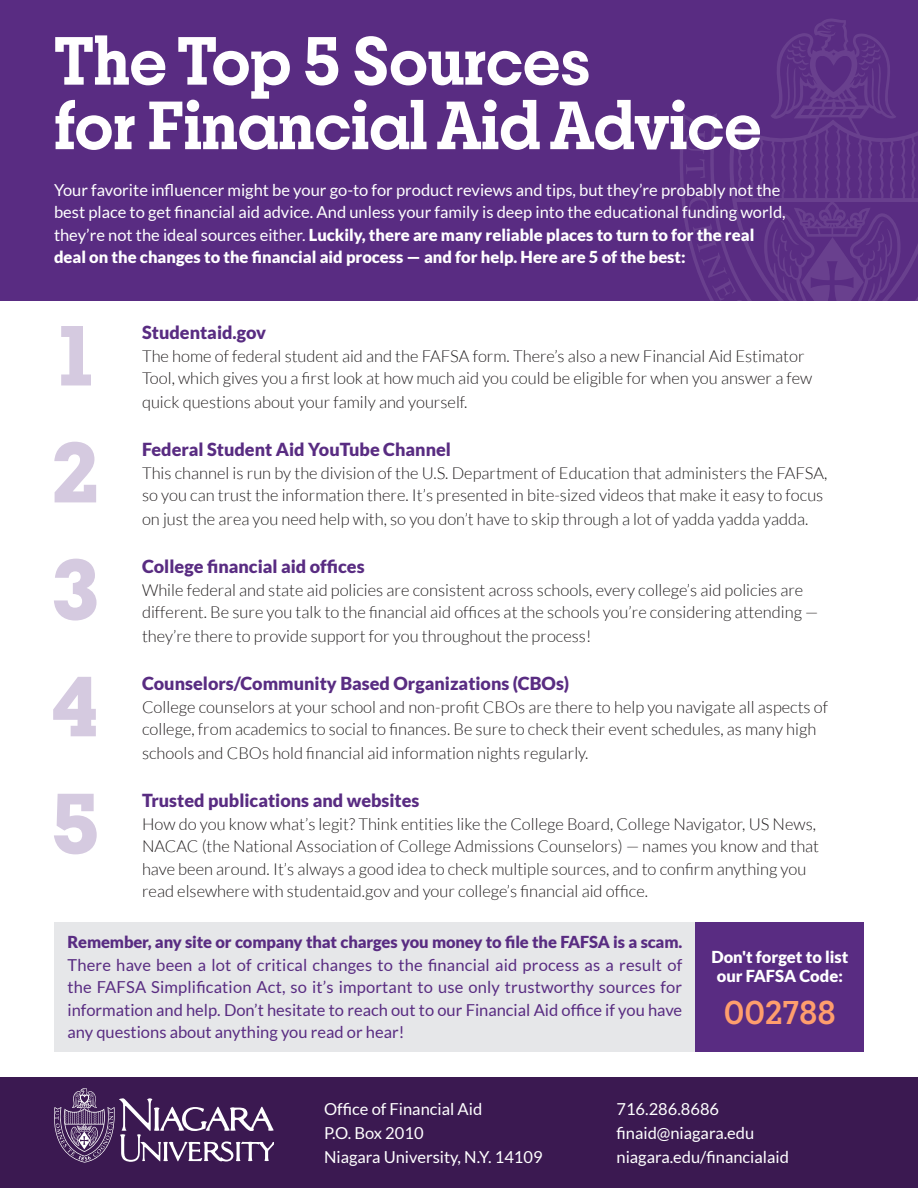
<style>
.page{position:relative;width:918px;height:1188px;background:#fff}
.page>*{position:absolute;margin:0;border:0;box-sizing:border-box;transform-origin:0 0}
.t1{font:700 90px "Breton";color:#d5cae0}
.t2{font:600 72px/64.5px "Breton";color:#fff}
.t3{font:500 34.8px "Breton";color:#ff9e6d}
.t4{font:900 18px "Lato";color:#592c82}
.t5{font:300 16.5px/22.5px "Lato";color:#231f20}
.t6{font:16.5px/22.5px "Lato";color:#fff}
.t7{font:16.5px/22.5px "Lato";color:#592c82;text-align:justify}
.t8{font:900 16.5px/19.8px "Lato";color:#fff;text-align:center}
.s1{font-weight:900}
</style>
<div class="page">
<div style="left:0;top:0;width:918px;height:300px;background:#592c82"></div>
<div style="left:0;top:1078px;width:918px;height:110px;background:#3b1951"></div>
<svg style="left:54px;top:1089px;width:220px;height:74px"></svg>
<svg style="left:680px;top:113px;width:37px;height:124px"></svg>
<svg style="left:685px;top:131px;width:20px;height:47px"></svg>
<svg style="left:688px;top:196px;width:34px;height:104px"></svg>
<svg style="left:722px;top:19px;width:196px;height:281px"></svg>
<svg style="left:764px;top:213px;width:137px;height:87px"></svg>
<div style="left:54px;top:923px;width:642px;height:129px;background:#e6e7e9"></div>
<div style="left:696px;top:923px;width:168px;height:129px;background:#592c82"></div>
<p class="t2" style="left:54px;top:27px;width:709px">The Top 5 Sources<br>for Financial Aid Advice</p>
<p class="t6" style="left:54px;top:178px;width:733px">Your favorite influencer might be your go-to for product reviews and tips, but they’re probably not the best place to get financial aid advice. And unless your family is deep into the educational funding world, they’re not the ideal sources either. <span class="s1">Luckily, there are many reliable places to turn to for the real deal on the changes to the financial aid process — and for help. Here are 5 of the best:</span></p>
<p class="t1" style="left:58px;top:295px;width:37px">1</p>
<p class="t1" style="left:52px;top:412px;width:49px">2</p>
<p class="t1" style="left:52px;top:529px;width:49px">3</p>
<p class="t1" style="left:52px;top:646px;width:49px">4</p>
<p class="t1" style="left:52px;top:763px;width:49px">5</p>
<p class="t4" style="left:142px;top:322px;width:126px">Studentaid.gov</p>
<p class="t5" style="left:142px;top:344px;width:672px">The home of federal student aid and the FAFSA form. There’s also a new Financial Aid Estimator<br>Tool, which gives you a first look at how much aid you could be eligible for when you answer a few</p>
<p class="t5" style="left:142px;top:391px;width:327px">quick questions about your family and yourself.</p>
<p class="t4" style="left:142px;top:439px;width:311px">Federal Student Aid YouTube Channel</p>
<p class="t5" style="left:142px;top:461px;width:687px">This channel is run by the division of the U.S. Department of Education that administers the FAFSA, so you can trust the information there. It’s presented in bite-sized videos that make it easy to focus</p>
<p class="t5" style="left:142px;top:508px;width:668px">on just the area you need help with, so you don’t have to skip through a lot of yadda yadda yadda.</p>
<p class="t4" style="left:142px;top:556px;width:224px">College financial aid offices</p>
<p class="t5" style="left:142px;top:578px;width:678px">While federal and state aid policies are consistent across schools, every college’s aid policies are different. Be sure you talk to the financial aid offices at the schools you’re considering attending —</p>
<p class="t5" style="left:142px;top:625px;width:451px">they’re there to provide support for you throughout the process!</p>
<p class="t4" style="left:142px;top:673px;width:429px">Counselors/Community Based Organizations (CBOs)</p>
<p class="t5" style="left:142px;top:695px;width:688px">College counselors at your school and non-profit CBOs are there to help you navigate all aspects of college, from academics to social to finances. Be sure to check their event schedules, as many high</p>
<p class="t5" style="left:142px;top:742px;width:448px">schools and CBOs hold financial aid information nights regularly.</p>
<p class="t4" style="left:142px;top:790px;width:279px">Trusted publications and websites</p>
<p class="t5" style="left:142px;top:812px;width:679px">How do you know what’s legit? Think entities like the College Board, College Navigator, US News, NACAC (the National Association of College Admissions Counselors) — names you know and that have been around. It’s always a good idea to check multiple sources, and to confirm anything you read elsewhere with studentaid.gov and your college’s financial aid office.</p>
<p class="t7" style="left:68px;top:931px;width:616px"><span class="s1">Remember, any site or company that charges you money to file the FAFSA is a scam.<br></span>There have been a lot of critical changes to the financial aid process as a result of the FAFSA Simplification Act, so it’s important to use only trustworthy sources for information and help. Don’t hesitate to reach out to our Financial Aid office if you have any questions about anything you read or hear!</p>
<p class="t8" style="left:711px;top:946px;width:138px">Don't forget to list our FAFSA Code:</p>
<p class="t3" style="left:724px;top:991px;width:113px">002788</p>
<p class="t6" style="left:324px;top:1097px;width:160px">Office of Financial Aid</p>
<p class="t6" style="left:324px;top:1121px;width:101px">P.O. Box 2010</p>
<p class="t6" style="left:324px;top:1145px;width:220px">Niagara University, N.Y. 14109</p>
<p class="t6" style="left:616px;top:1097px;width:104px">716.286.8686</p>
<p class="t6" style="left:616px;top:1121px;width:139px">finaid@niagara.edu</p>
<p class="t6" style="left:616px;top:1145px;width:174px">niagara.edu/financialaid</p>
</div>
